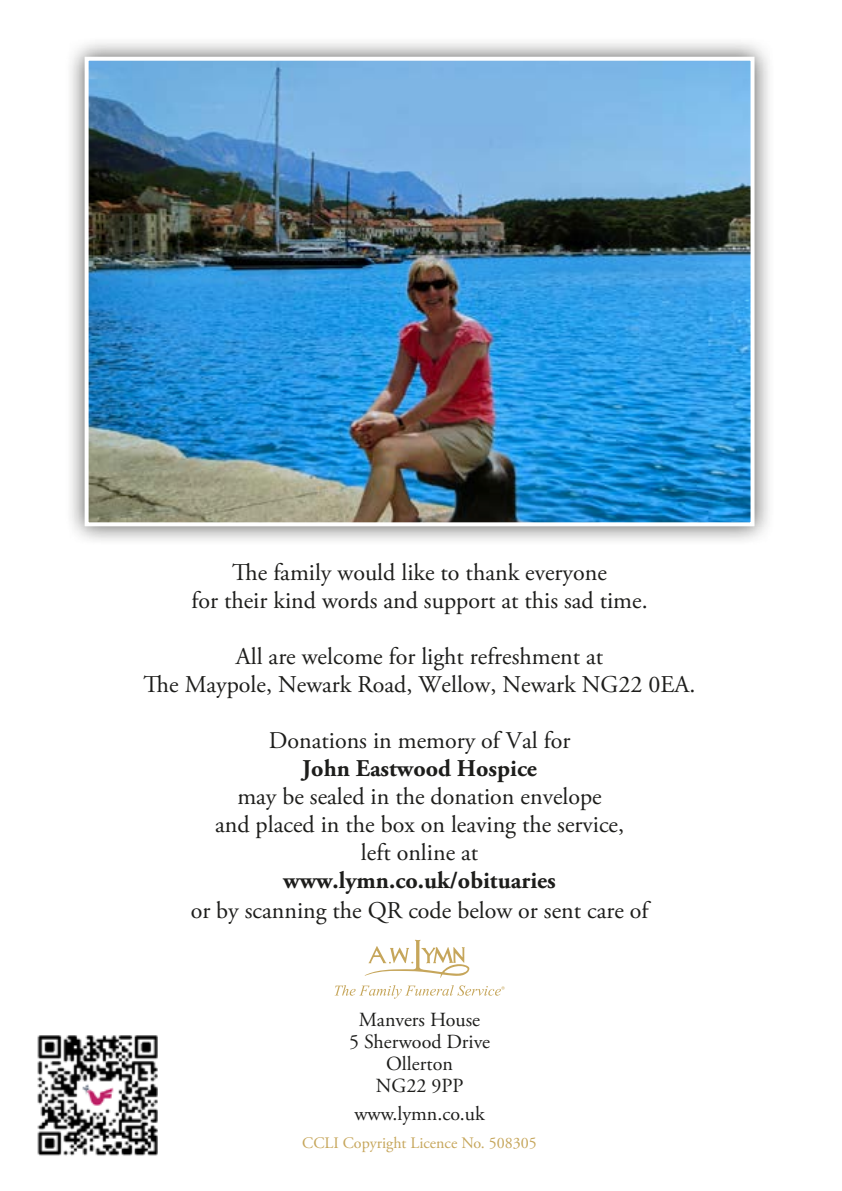
<style>
.page{position:relative;width:842px;height:1191px;background:#fff}
.page>*{position:absolute;margin:0;border:0;box-sizing:border-box;transform-origin:0 0}
.t1{font:24px/28px "Adobe Garamond Pro";color:#1d1d1b;text-align:center}
.t2{font:700 24px "Adobe Garamond Pro";color:#1d1d1b}
.t3{font:20px/22px "Adobe Garamond Pro";color:#1d1d1b;text-align:center}
.t4{font:16px "Adobe Garamond Pro";color:#c6a65b}
</style>
<div class="page">
<svg style="left:334px;top:939px;width:171px;height:59px"></svg>
<img style="left:37px;top:1035px;width:121px;height:121px">
<div style="left:64px;top:37px;width:711px;height:509px;background:#1d1d1b;opacity:.75"></div>
<img style="left:90px;top:62px;width:659px;height:459px">
<div style="left:85px;top:57px;width:669px;height:469px;border:4px solid #fff"></div>
<p class="t1" style="left:191px;top:559px;width:458px">The family would like to thank everyone<br>for their kind words and support at this sad time.</p>
<p class="t1" style="left:144px;top:643px;width:553px">All are welcome for light refreshment at<br>The Maypole, Newark Road, Wellow, Newark NG22 0EA.</p>
<p class="t1" style="left:269px;top:727px;width:303px">Donations in memory of Val for</p>
<p class="t2" style="left:302px;top:754px;width:236px">John Eastwood Hospice</p>
<p class="t1" style="left:215px;top:783px;width:410px">may be sealed in the donation envelope<br>and placed in the box on leaving the service, left online at</p>
<p class="t2" style="left:283px;top:866px;width:274px">www.lymn.co.uk/obituaries</p>
<p class="t1" style="left:191px;top:897px;width:462px">or by scanning the QR code below or sent care of</p>
<p class="t3" style="left:349px;top:1009px;width:143px">Manvers House<br>5 Sherwood Drive<br>Ollerton<br>NG22 9PP</p>
<p class="t3" style="left:354px;top:1103px;width:132px">www.lymn.co.uk</p>
<p class="t4" style="left:302px;top:1133px;width:236px">CCLI Copyright Licence No. 508305</p>
</div>
